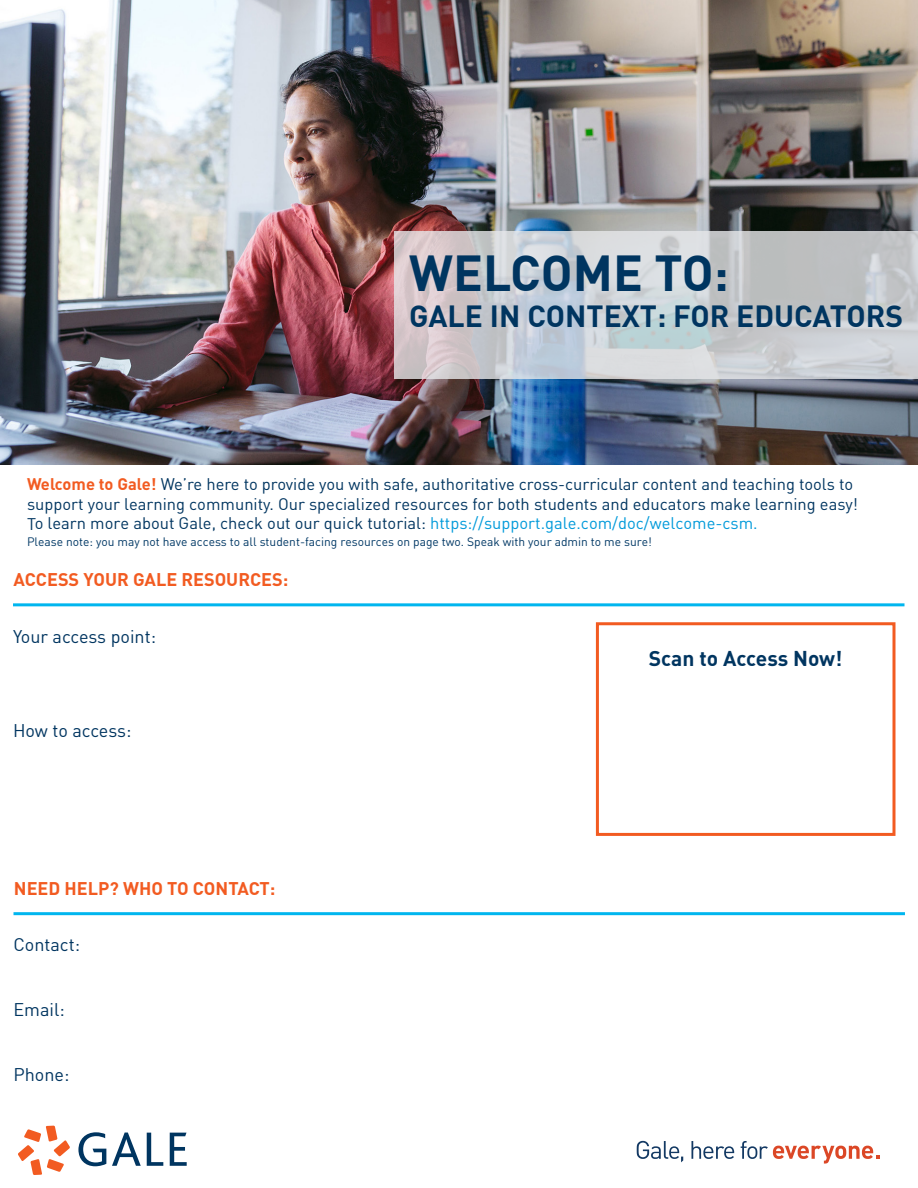
<style>
.page{position:relative;width:918px;height:1188px;background:#fff}
.page>*{position:absolute;margin:0;border:0;box-sizing:border-box;transform-origin:0 0}
.t1{font:700 49.5px "DIN";color:#003560}
.t2{font:700 30px "DIN";color:#003560}
.t3{font:700 21px "DIN";letter-spacing:-.005em;color:#003560}
.t4{font:18px "DIN";color:#003560}
.t5{font:700 18px "DIN";color:#f25b21}
.t6{font:16.5px/19.8px "DIN";color:#003560}
.t7{font:12px "DIN";color:#003865}
.s1{font-weight:700;color:#f25b21}
.s2{color:#009ada}
</style>
<div class="page">
<img style="left:0;top:0;width:918px;height:464px">
<svg style="left:394px;top:231px;width:524px;height:148px;background:#caccd0"></svg>
<div style="left:596px;top:622px;width:300px;height:214px;border:3px solid #f25b21"></div>
<hr style="left:13px;top:603px;width:892px;height:3px;background:#00b6ef">
<hr style="left:14px;top:912px;width:891px;height:3px;background:#00b6ef">
<svg style="left:637px;top:1141px;width:46px;height:21px"></svg>
<svg style="left:691px;top:1141px;width:43px;height:18px"></svg>
<svg style="left:741px;top:1141px;width:138px;height:23px"></svg>
<svg style="left:18px;top:1126px;width:52px;height:49px"></svg>
<svg style="left:78px;top:1132px;width:28px;height:34px"></svg>
<svg style="left:112px;top:1133px;width:29px;height:33px"></svg>
<svg style="left:147px;top:1133px;width:16px;height:33px"></svg>
<svg style="left:170px;top:1133px;width:17px;height:33px"></svg>
<p class="t1" style="left:409px;top:241px;width:321px">WELCOME TO:</p>
<p class="t2" style="left:409px;top:296px;width:495px">GALE IN CONTEXT: FOR EDUCATORS</p>
<p class="t6" style="left:27px;top:474px;width:833px"><span class="s1">Welcome to Gale!</span> We’re here to provide you with safe, authoritative cross-curricular content and teaching tools to support your learning community. Our specialized resources for both students and educators make learning easy!<br>To learn more about Gale, check out our quick tutorial: <span class="s2">https://support.gale.com/doc/welcome-csm.</span></p>
<p class="t7" style="left:27px;top:534px;width:627px">Please note: you may not have access to all student-facing resources on page two. Speak with your admin to me sure!</p>
<p class="t5" style="left:14px;top:568px;width:276px">ACCESS YOUR GALE RESOURCES:</p>
<p class="t4" style="left:13px;top:625px;width:145px">Your access point:</p>
<p class="t4" style="left:13px;top:719px;width:120px">How to access:</p>
<p class="t5" style="left:14px;top:877px;width:263px">NEED HELP? WHO TO CONTACT:</p>
<p class="t4" style="left:14px;top:934px;width:68px">Contact:</p>
<p class="t4" style="left:14px;top:998px;width:53px">Email:</p>
<p class="t4" style="left:14px;top:1063px;width:57px">Phone:</p>
<p class="t3" style="left:649px;top:644px;width:195px">Scan to Access Now!</p>
</div>
